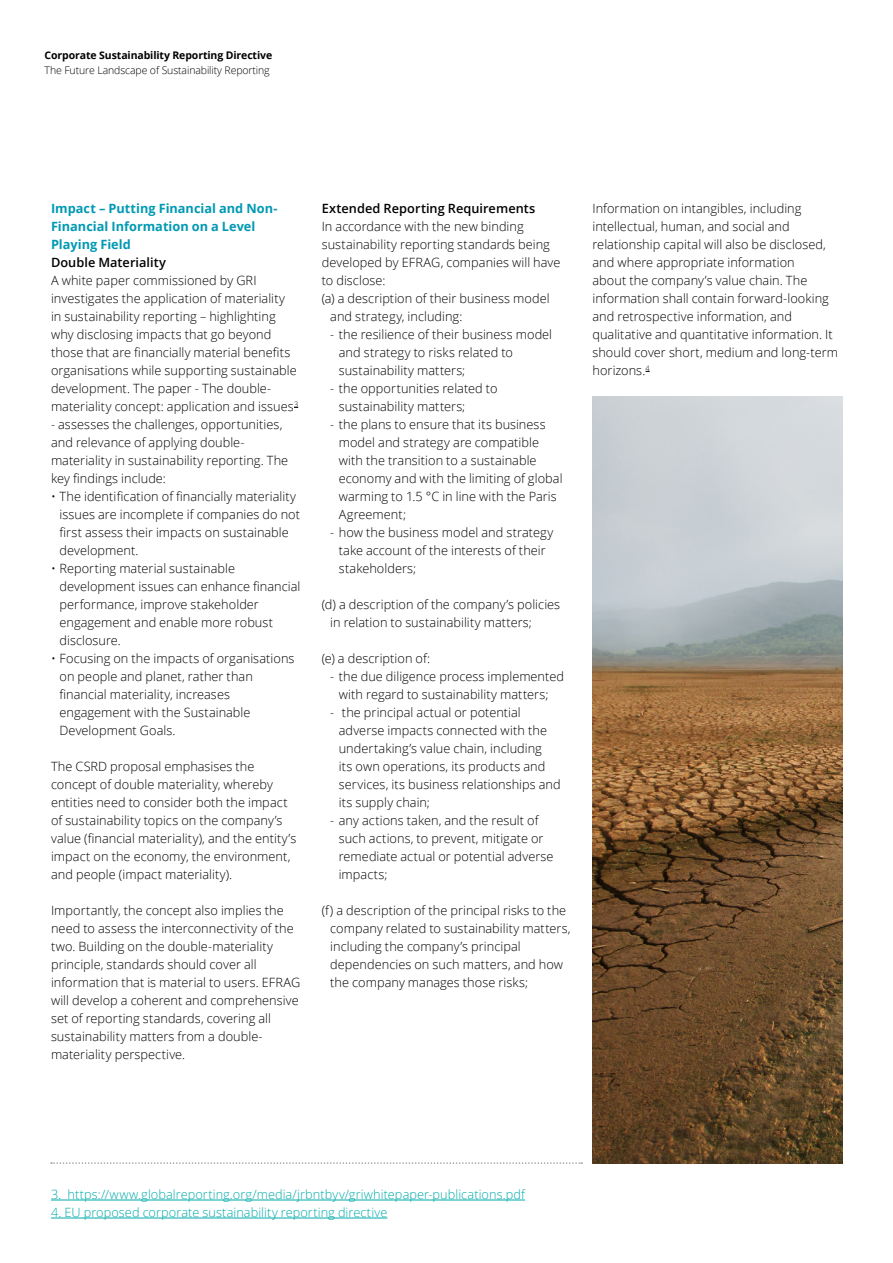
<style>
.page{position:relative;width:893px;height:1263px;background:#fff}
.page>*{position:absolute;margin:0;border:0;box-sizing:border-box;transform-origin:0 0}
.t1{font:300 12.75px/18px "Open Sans";letter-spacing:.005em;color:#000}
.t2{font:300 12.75px "Open Sans";letter-spacing:.005em;color:#00abaa}
.t3{font:700 12.75px/18px "Open Sans";color:#0099b3}
.t4{font:600 12.75px "Open Sans";letter-spacing:.005em;color:#000}
.t5{font:300 10.5px "Open Sans";letter-spacing:-.01em;color:#000}
.t6{font:700 10.5px "Open Sans";letter-spacing:-.01em;color:#000}
</style>
<div class="page">
<hr style="left:51px;top:1200px;width:474px;height:1px;background:#00abaa">
<hr style="left:51px;top:1218px;width:336px;height:1px;background:#00abaa">
<svg style="left:51px;top:1162px;width:531px;height:2px"></svg>
<img style="left:592px;top:396px;width:251px;height:767px">
<p class="t6" style="left:45px;top:48px;width:229px">Corporate Sustainability Reporting Directive</p>
<p class="t5" style="left:45px;top:63px;width:227px">The Future Landscape of Sustainability Reporting</p>
<p class="t3" style="left:51px;top:199px;width:228px">Impact – Putting Financial and Non-<br>Financial Information on a Level<br>Playing Field</p>
<p class="t4" style="left:51px;top:254px;width:117px">Double Materiality</p>
<p class="t1" style="left:51px;top:271px;width:249px">A white paper commissioned by GRI investigates the application of materiality in sustainability reporting – highlighting why disclosing impacts that go beyond those that are financially material benefits organisations while supporting sustainable development. The paper - The double&shy;materiality concept: application and issues<sup>3</sup></p>
<p class="t1" style="left:51px;top:415px;width:239px">- assesses the challenges, opportunities, and relevance of applying double&shy;materiality in sustainability reporting. The key findings include:</p>
<p class="t1" style="left:60px;top:487px;width:242px;text-indent:-9px">• The identification of financially materiality issues are incomplete if companies do not first assess their impacts on sustainable development.</p>
<p class="t1" style="left:60px;top:559px;width:242px;text-indent:-9px">• Reporting material sustainable development issues can enhance financial performance, improve stakeholder engagement and enable more robust disclosure.</p>
<p class="t1" style="left:60px;top:649px;width:236px;text-indent:-9px">• Focusing on the impacts of organisations on people and planet, rather than financial materiality, increases engagement with the Sustainable<br>Development Goals.</p>
<p class="t1" style="left:51px;top:757px;width:247px">The CSRD proposal emphasises the concept of double materiality, whereby entities need to consider both the impact of sustainability topics on the company’s value (financial materiality), and the entity’s impact on the economy, the environment, and people (impact materiality).</p>
<p class="t1" style="left:51px;top:901px;width:251px">Importantly, the concept also implies the need to assess the interconnectivity of the two. Building on the double-materiality principle, standards should cover all information that is material to users. EFRAG will develop a coherent and comprehensive set of reporting standards, covering all sustainability matters from a double&shy;materiality perspective.</p>
<p class="t4" style="left:322px;top:200px;width:215px">Extended Reporting Requirements</p>
<p class="t1" style="left:322px;top:217px;width:203px">In accordance with the new binding</p>
<p class="t1" style="left:322px;top:235px;width:230px">sustainability reporting standards being</p>
<p class="t1" style="left:322px;top:253px;width:240px">developed by EFRAG, companies will have</p>
<p class="t1" style="left:322px;top:271px;width:65px">to disclose:</p>
<p class="t1" style="left:322px;top:289px;width:229px">(a) a description of their business model</p>
<p class="t1" style="left:330px;top:307px;width:134px">and strategy, including:</p>
<p class="t1" style="left:339px;top:325px;width:215px;text-indent:-9px">- the resilience of their business model and strategy to risks related to sustainability matters;</p>
<p class="t1" style="left:339px;top:379px;width:160px;text-indent:-9px">- the opportunities related to sustainability matters;</p>
<p class="t1" style="left:339px;top:415px;width:225px;text-indent:-9px">- the plans to ensure that its business model and strategy are compatible with the transition to a sustainable economy and with the limiting of global warming to 1.5 °C in line with the Paris<br>Agreement;</p>
<p class="t1" style="left:339px;top:523px;width:216px;text-indent:-9px">- how the business model and strategy take account of the interests of their stakeholders;</p>
<p class="t1" style="left:330px;top:595px;width:231px;text-indent:-9px">(d) a description of the company’s policies in relation to sustainability matters;</p>
<p class="t1" style="left:322px;top:649px;width:110px">(e) a description of:</p>
<p class="t1" style="left:330px;top:667px;width:235px;text-align:center">- the due diligence process implemented with regard to sustainability matters;</p>
<p class="t1" style="left:339px;top:703px;width:223px;text-indent:-9px">- the principal actual or potential adverse impacts connected with the undertaking’s value chain, including<br>its own operations, its products and services, its business relationships and its supply chain;</p>
<p class="t1" style="left:339px;top:811px;width:216px;text-indent:-9px">- any actions taken, and the result of such actions, to prevent, mitigate or remediate actual or potential adverse impacts;</p>
<p class="t1" style="left:330px;top:901px;width:242px;text-indent:-9px">(f) a description of the principal risks to the company related to sustainability matters, including the company’s principal dependencies on such matters, and how the company manages those risks;</p>
<p class="t1" style="left:592px;top:199px;width:247px">Information on intangibles, including intellectual, human, and social and relationship capital will also be disclosed, and where appropriate information<br>about the company’s value chain. The information shall contain forward-looking and retrospective information, and qualitative and quantitative information. It should cover short, medium and long-term horizons.<sup>4</sup></p>
<p class="t2" style="left:51px;top:1186px;width:476px">3. https://www.globalreporting.org/media/jrbntbyv/griwhitepaper-publications.pdf</p>
<p class="t2" style="left:51px;top:1204px;width:338px">4. EU proposed corporate sustainability reporting directive</p>
</div>
